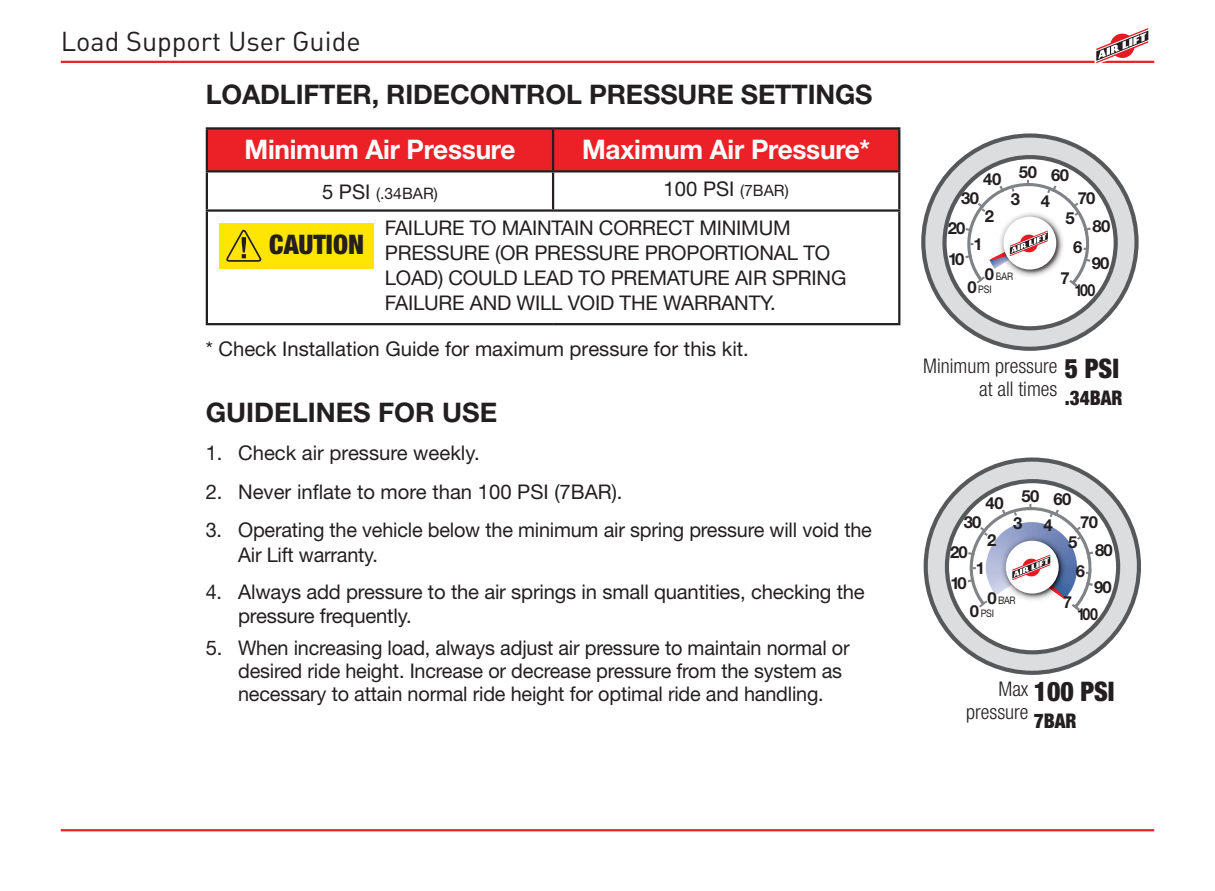
<style>
.page{position:relative;width:1215px;height:891px;background:#fff}
.page>*{position:absolute;margin:0;border:0;box-sizing:border-box;transform-origin:0 0}
.t1{font:700 27px "Helvetica Neue";letter-spacing:-.005em;color:#231f20}
.t2{font:700 27px "Helvetica Neue";letter-spacing:-.01em;color:#fff}
.t3{font:27px "DIN Regular Alternate";color:#231f20}
.t4{font:900 condensed 27px "Helvetica Neue";color:#231f20;scale:.95 1}
.t5{font:900 condensed 27px "Helvetica Neue";color:#231f20}
.t6{font:20.25px/24.8px "Helvetica Neue";letter-spacing:-.01em;color:#231f20}
.t7{font:300 condensed 20.25px/22.5px "Helvetica Neue";color:#231f20;text-align:right}
.t8{font:900 condensed 20.25px "Helvetica Neue";color:#231f20;scale:.95 1}
.t9{font:700 16.65px/27.9px "Helvetica Neue";letter-spacing:-.05em;color:#231f20}
.t10{font:700 16.65px "Helvetica Neue";letter-spacing:-.05em;color:#231f20;scale:.85 1}
.t11{font:15.75px "Helvetica Neue";color:#231f20}
.t12{font:10.35px/13.3px "Helvetica Neue";letter-spacing:-.02em;color:#231f20;scale:.85 1}
.s1{font-size:20.25px}
.s2{font-size:15.75px}
.s3{font-weight:700;font-size:16.65px}
</style>
<div class="page">
<hr style="left:61px;top:61px;width:1093px;height:2px;background:#ec2127">
<hr style="left:61px;top:829px;width:1093px;height:2px;background:#ec2127">
<svg style="left:1095px;top:28px;width:55px;height:35px"></svg>
<svg style="left:922px;top:133px;width:217px;height:218px"></svg>
<svg style="left:942px;top:155px;width:176px;height:175px"></svg>
<svg style="left:924px;top:457px;width:217px;height:218px"></svg>
<svg style="left:945px;top:479px;width:175px;height:175px"></svg>
<div style="left:208px;top:130px;width:690px;height:40px;background:#ec2127"></div>
<hr style="left:206px;top:127px;width:347px;height:3px;background:#231f20">
<hr style="left:206px;top:130px;width:2px;height:40px;background:#231f20">
<hr style="left:553px;top:127px;width:347px;height:3px;background:#231f20">
<hr style="left:552px;top:130px;width:2px;height:40px;background:#231f20">
<hr style="left:898px;top:130px;width:2px;height:40px;background:#231f20">
<hr style="left:206px;top:170px;width:347px;height:3px;background:#231f20">
<hr style="left:206px;top:173px;width:2px;height:36px;background:#231f20">
<hr style="left:553px;top:170px;width:347px;height:3px;background:#231f20">
<hr style="left:552px;top:173px;width:2px;height:36px;background:#231f20">
<hr style="left:898px;top:173px;width:2px;height:36px;background:#231f20">
<hr style="left:206px;top:209px;width:347px;height:3px;background:#231f20">
<hr style="left:206px;top:212px;width:2px;height:111px;background:#231f20">
<hr style="left:553px;top:209px;width:347px;height:3px;background:#231f20">
<hr style="left:898px;top:212px;width:2px;height:111px;background:#231f20">
<hr style="left:206px;top:323px;width:347px;height:2px;background:#231f20">
<hr style="left:553px;top:323px;width:347px;height:2px;background:#231f20">
<div style="left:220px;top:223px;width:154px;height:46px;background:#ffe501"></div>
<svg style="left:226px;top:229px;width:36px;height:33px"></svg>
<h1 class="t3" style="left:61px;top:25px;width:301px">Load Support User Guide</h1>
<h1 class="t1" style="left:206px;top:78px;width:668px">LOADLIFTER, RIDECONTROL PRESSURE SETTINGS</h1>
<h1 class="t2" style="left:245px;top:132px;width:272px">Minimum Air Pressure</h1>
<h1 class="t2" style="left:582px;top:132px;width:290px">Maximum Air Pressure*</h1>
<p class="t11" style="left:322px;top:184px;width:117px"><span class="s1">5 PSI</span> (.34BAR)</p>
<p class="t6" style="left:385px;top:169px;width:408px;line-height:39.1px;text-align:right">100 PSI <span class="s2">(7BAR)<br></span>FAILURE TO MAINTAIN CORRECT MINIMUM</p>
<p class="t6" style="left:385px;top:240px;width:463px">PRESSURE (OR PRESSURE PROPORTIONAL TO<br>LOAD) COULD LEAD TO PREMATURE AIR SPRING<br>FAILURE AND WILL VOID THE WARRANTY.</p>
<p class="t9" style="left:687px;top:184px;width:19px">30</p>
<p class="t9" style="left:736px;top:186px;width:41px">3 4</p>
<p class="t9" style="left:710px;top:202px;width:11px">2</p>
<p class="t9" style="left:673px;top:214px;width:19px">20</p>
<h1 class="t5" style="left:269px;top:227px;width:96px">CAUTION</h1>
<p class="t9" style="left:699px;top:230px;width:11px">1</p>
<p class="t9" style="left:799px;top:233px;width:11px">6</p>
<p class="t9" style="left:674px;top:245px;width:18px">10</p>
<p class="t9" style="left:817px;top:249px;width:19px">90</p>
<p class="t12" style="left:710px;top:269px;width:35px"><span class="s3">0</span> BAR</p>
<p class="t9" style="left:786px;top:263px;width:11px">7</p>
<p class="t9" style="left:693px;top:273px;width:11px">0</p>
<p class="t10" style="left:800px;top:280px;width:26px">100</p>
<p class="t9" style="left:983px;top:161px;width:87px">40 50 60</p>
<p class="t9" style="left:961px;top:184px;width:19px">30</p>
<p class="t9" style="left:948px;top:214px;width:19px">20</p>
<p class="t9" style="left:948px;top:245px;width:18px">10</p>
<p class="t9" style="left:985px;top:202px;width:11px">2</p>
<p class="t9" style="left:973px;top:230px;width:11px">1</p>
<p class="t9" style="left:1011px;top:186px;width:41px">3 4</p>
<p class="t12" style="left:978px;top:269px;width:43px;text-indent:7px"><span class="s3">0</span> BAR<br>PSI</p>
<p class="t9" style="left:967px;top:273px;width:11px">0</p>
<p class="t9" style="left:1093px;top:183px;width:19px;text-indent:-15px">70<br>80</p>
<p class="t9" style="left:1092px;top:249px;width:19px">90</p>
<p class="t9" style="left:1066px;top:204px;width:11px">5</p>
<p class="t9" style="left:1073px;top:233px;width:11px">6</p>
<p class="t9" style="left:1061px;top:263px;width:11px">7</p>
<p class="t10" style="left:1075px;top:280px;width:26px">100</p>
<p class="t6" style="left:206px;top:336px;width:545px">* Check Installation Guide for maximum pressure for this kit.</p>
<h1 class="t1" style="left:206px;top:395px;width:293px">GUIDELINES FOR USE</h1>
<p class="t6" style="left:206px;top:441px;width:275px">1. Check air pressure weekly.</p>
<p class="t6" style="left:206px;top:479px;width:418px">2. Never inflate to more than 100 PSI (7BAR).</p>
<p class="t6" style="left:238px;top:518px;width:635px;text-indent:-32px">3. Operating the vehicle below the minimum air spring pressure will void the<br>Air Lift warranty.</p>
<p class="t6" style="left:238px;top:579px;width:628px;text-indent:-32px">4. Always add pressure to the air springs in small quantities, checking the pressure frequently.</p>
<p class="t6" style="left:238px;top:637px;width:613px;line-height:22.7px;text-indent:-32px">5. When increasing load, always adjust air pressure to maintain normal or desired ride height. Increase or decrease pressure from the system as necessary to attain normal ride height for optimal ride and handling.</p>
<p class="t9" style="left:407px;top:472px;width:87px">40 50 60</p>
<p class="t9" style="left:409px;top:512px;width:11px">2</p>
<p class="t9" style="left:490px;top:515px;width:11px">5</p>
<p class="t9" style="left:715px;top:512px;width:11px">2</p>
<p class="t9" style="left:796px;top:515px;width:11px">5</p>
<p class="t9" style="left:215px;top:515px;width:11px">5</p>
<p class="t9" style="left:242px;top:522px;width:19px">80</p>
<p class="t9" style="left:517px;top:522px;width:19px">80</p>
<p class="t9" style="left:678px;top:524px;width:19px">20</p>
<p class="t9" style="left:823px;top:522px;width:19px">80</p>
<p class="t12" style="left:709px;top:580px;width:43px;text-indent:7px"><span class="s3">0</span> BAR<br>PSI</p>
<p class="t9" style="left:372px;top:524px;width:19px">20</p>
<p class="t12" style="left:402px;top:580px;width:43px;text-indent:7px"><span class="s3">0</span> BAR<br>PSI</p>
<p class="t9" style="left:210px;top:574px;width:11px">7</p>
<p class="t9" style="left:485px;top:574px;width:11px">7</p>
<p class="t9" style="left:791px;top:574px;width:11px">7</p>
<p class="t9" style="left:392px;top:584px;width:11px">0</p>
<p class="t9" style="left:698px;top:584px;width:11px">0</p>
<p class="t10" style="left:499px;top:591px;width:26px">100</p>
<p class="t10" style="left:805px;top:591px;width:26px">100</p>
<p class="t7" style="left:923px;top:355px;width:136px">Minimum pressure at all times</p>
<h1 class="t4" style="left:1065px;top:351px;width:59px">5 PSI</h1>
<p class="t8" style="left:1065px;top:385px;width:62px">.34BAR</p>
<p class="t9" style="left:1081px;top:484px;width:11px;line-height:29.5px;text-indent:-95px">40 50 605<br>6</p>
<p class="t9" style="left:992px;top:483px;width:11px">2</p>
<p class="t9" style="left:964px;top:508px;width:19px">30</p>
<p class="t9" style="left:1095px;top:507px;width:19px;text-indent:-15px">70<br>80</p>
<p class="t9" style="left:1094px;top:573px;width:19px">90</p>
<p class="t12" style="left:998px;top:593px;width:22px">BAR</p>
<p class="t12" style="left:981px;top:607px;width:17px">PSI</p>
<p class="t10" style="left:1077px;top:604px;width:26px">100</p>
<p class="t9" style="left:1013px;top:510px;width:41px">3 4</p>
<p class="t9" style="left:987px;top:526px;width:11px">2</p>
<p class="t9" style="left:956px;top:527px;width:18px">10</p>
<p class="t9" style="left:1099px;top:530px;width:19px">90</p>
<p class="t9" style="left:1068px;top:528px;width:11px">5</p>
<p class="t9" style="left:1076px;top:557px;width:11px">6</p>
<p class="t9" style="left:1063px;top:587px;width:11px">7</p>
<p class="t9" style="left:950px;top:538px;width:19px">20</p>
<p class="t9" style="left:976px;top:554px;width:11px">1</p>
<p class="t9" style="left:975px;top:555px;width:11px">0</p>
<p class="t9" style="left:951px;top:569px;width:18px">10</p>
<p class="t9" style="left:987px;top:584px;width:11px">0</p>
<p class="t9" style="left:970px;top:597px;width:11px">0</p>
<p class="t7" style="left:966px;top:677px;width:64px">Max pressure</p>
<h1 class="t4" style="left:1034px;top:675px;width:87px">100 PSI</h1>
<p class="t8" style="left:1034px;top:708px;width:47px">7BAR</p>
</div>
